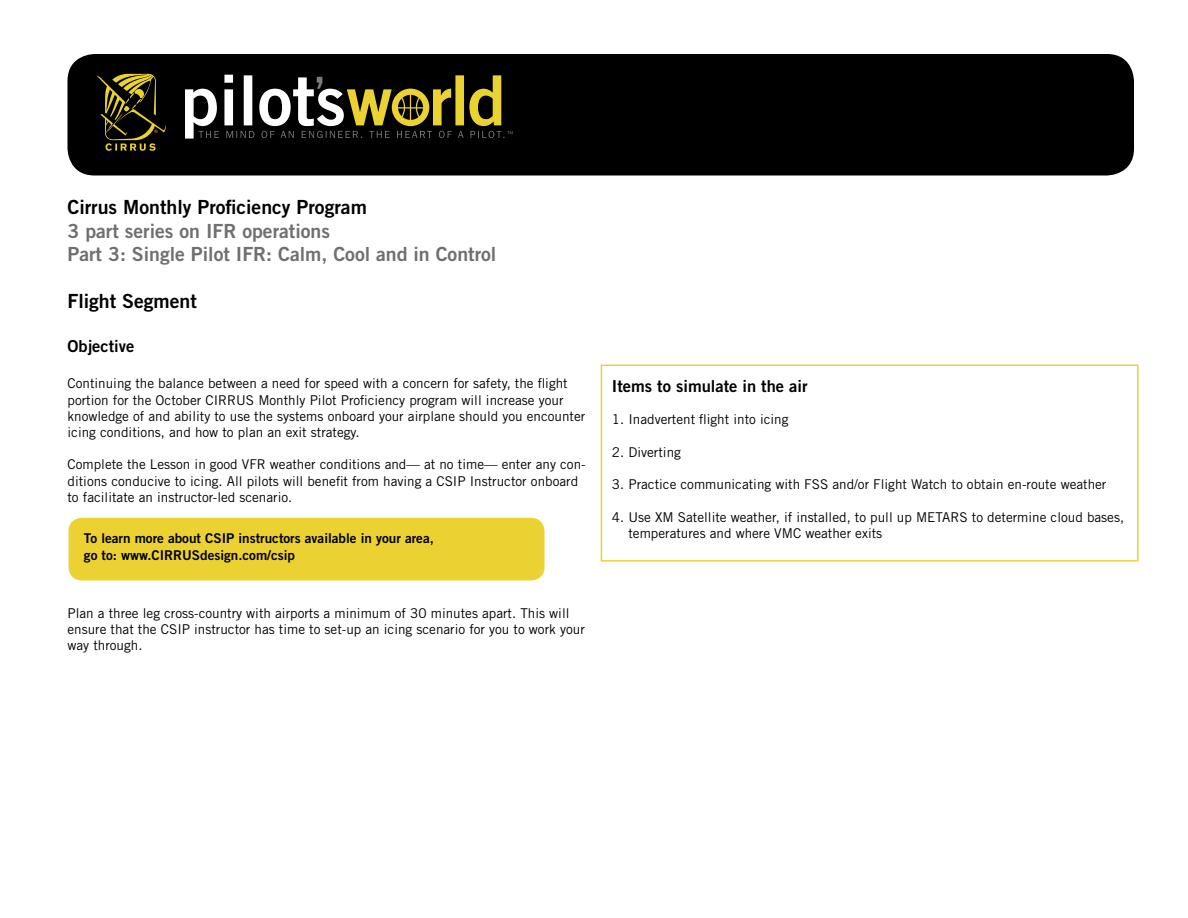
<style>
.page{position:relative;width:1188px;height:918px;background:#fff}
.page>*{position:absolute;margin:0;border:0;box-sizing:border-box;transform-origin:0 0}
.t1{font:19.5px "Trade Gothic Bold Two";color:#6f6f6f}
.t2{font:19.5px "Trade Gothic Bold Two";color:#000}
.t3{font:16.5px "Trade Gothic Bold Two";color:#000}
.t4{font:13.5px/16.2px "Trade Gothic";color:#000}
.t5{font:13.5px/16.2px "Trade Gothic Bold Two";color:#000}
</style>
<div class="page">
<div style="left:69px;top:518px;width:475px;height:62px;background:#ebd232"></div>
<div style="left:68px;top:54px;width:1066px;height:122px;background:#000"></div>
<svg style="left:97px;top:74px;width:69px;height:77px;background:#36300b"></svg>
<div style="left:455px;top:75px;width:9px;height:50px;background:#ead233"></div>
<svg style="left:185px;top:75px;width:267px;height:64px"></svg>
<svg style="left:458px;top:75px;width:55px;height:63px;background:#514913"></svg>
<div style="left:601px;top:364px;width:537px;height:198px;border:2px solid #ebd232"></div>
<p class="t2" style="left:68px;top:195px;width:301px">Cirrus Monthly Proficiency Program</p>
<p class="t1" style="left:68px;top:219px;width:264px">3 part series on IFR operations</p>
<p class="t1" style="left:68px;top:242px;width:430px">Part 3: Single Pilot IFR: Calm, Cool and in Control</p>
<p class="t2" style="left:68px;top:289px;width:131px">Flight Segment</p>
<p class="t3" style="left:68px;top:336px;width:68px">Objective</p>
<p class="t4" style="left:68px;top:375px;width:519px">Continuing the balance between a need for speed with a concern for safety, the flight portion for the October CIRRUS Monthly Pilot Proficiency program will increase your knowledge of and ability to use the systems onboard your airplane should you encounter icing conditions, and how to plan an exit strategy.</p>
<p class="t4" style="left:68px;top:456px;width:520px">Complete the Lesson in good VFR weather conditions and— at no time— enter any con&shy;ditions conducive to icing. All pilots will benefit from having a CSIP Instructor onboard to facilitate an instructor-led scenario.</p>
<p class="t5" style="left:84px;top:530px;width:351px">To learn more about CSIP instructors available in your area, go to: www.CIRRUSdesign.com/csip</p>
<p class="t4" style="left:68px;top:604px;width:519px">Plan a three leg cross-country with airports a minimum of 30 minutes apart. This will ensure that the CSIP instructor has time to set-up an icing scenario for you to work your way through.</p>
<p class="t3" style="left:612px;top:376px;width:197px">Items to simulate in the air</p>
<p class="t4" style="left:612px;top:411px;width:178px">1. Inadvertent flight into icing</p>
<p class="t4" style="left:612px;top:444px;width:70px">2. Diverting</p>
<p class="t4" style="left:612px;top:476px;width:496px">3. Practice communicating with FSS and/or Flight Watch to obtain en-route weather</p>
<p class="t4" style="left:628px;top:508px;width:497px;text-indent:-16px">4. Use XM Satellite weather, if installed, to pull up METARS to determine cloud bases, temperatures and where VMC weather exits</p>
</div>
